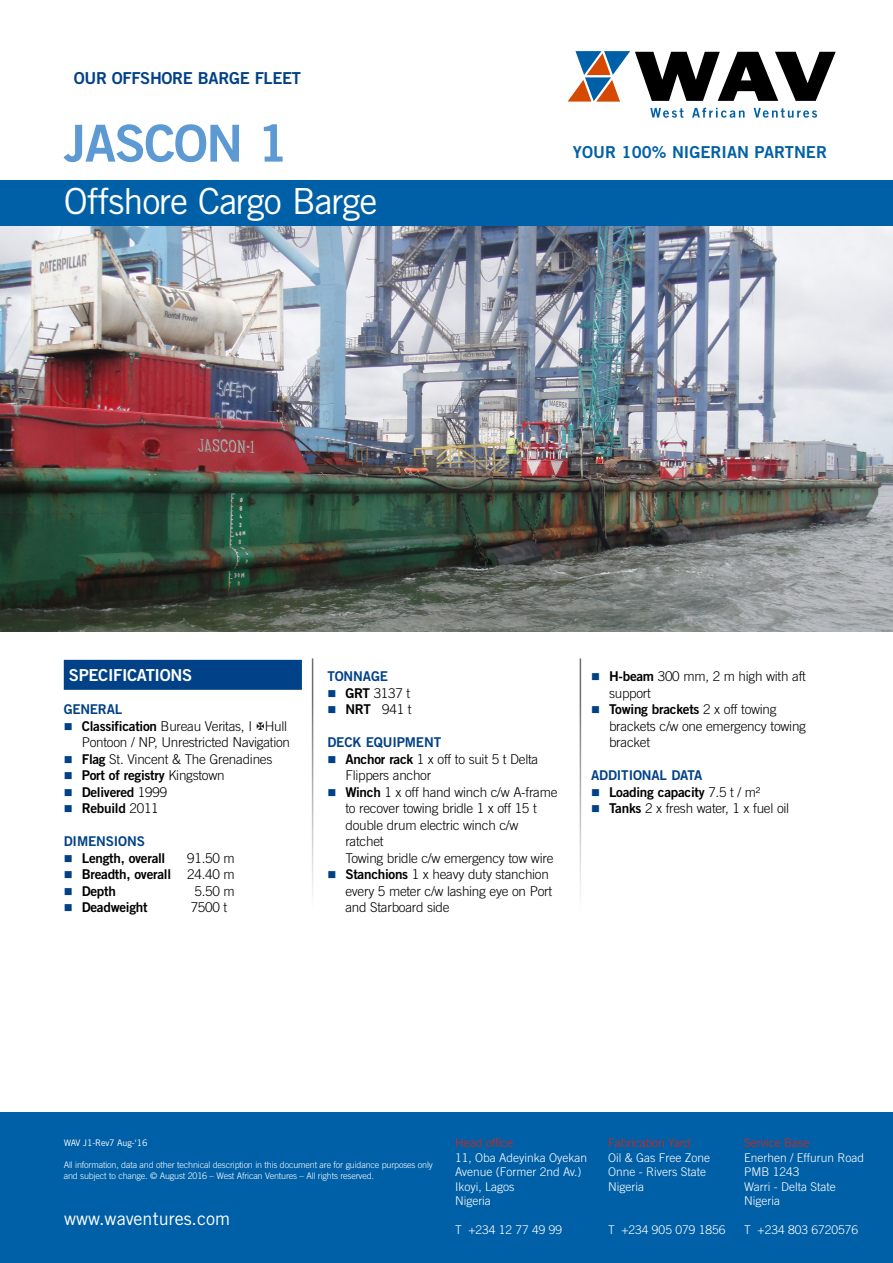
<style>
.page{position:relative;width:893px;height:1263px;background:#fff}
.page>*{position:absolute;margin:0;border:0;box-sizing:border-box;transform-origin:0 0}
.t1{font:51px "Trade Gothic LT Std Bd 2";letter-spacing:-.03em;color:#5d9ad3}
.t2{font:36px "Trade Gothic LT Std";letter-spacing:-.03em;color:#fff}
.t3{font:18px "Trade Gothic LT Std";color:#fff}
.t4{font:16.5px "Trade Gothic LT Std Bd 2";color:#0060a7}
.t5{font:16.5px "Trade Gothic LT Std Bd 2";letter-spacing:-.02em;color:#004188}
.t6{font:16.5px "Trade Gothic LT Std Bd 2";letter-spacing:-.02em;color:#fff}
.t7{font:300 13.5px/16.5px "Trade Gothic LT Std";letter-spacing:-.02em;color:#000}
.t8{font:13.5px "Trade Gothic LT Std Bd 2";letter-spacing:-.02em;color:#000}
.t9{font:13.5px "Trade Gothic LT Std Bd 2";letter-spacing:-.01em;color:#004188}
.t10{font:300 12px/14.4px "Trade Gothic LT Std";color:#fff}
.t11{font:300 12px "Trade Gothic LT Std";color:#e4220a}
.t12{font:300 9px/10.8px "Trade Gothic LT Std";letter-spacing:-.02em;color:#fff}
.t13{font:9px "Trade Gothic LT Std";letter-spacing:-.02em;color:#fff}
.s1{color:#004188}
.s2{font-family:"Trade Gothic LT Std Bd 2";font-weight:400}
.s3{font-family:"Trade Gothic LT Std";font-weight:300}
</style>
<div class="page">
<img style="left:0;top:225px;width:893px;height:407px">
<div style="left:0;top:180px;width:893px;height:45px;background:#0060a7"></div>
<svg style="left:568px;top:51px;width:268px;height:51px"></svg>
<svg style="left:650px;top:108px;width:33px;height:10px"></svg>
<svg style="left:692px;top:108px;width:53px;height:10px"></svg>
<svg style="left:754px;top:108px;width:63px;height:10px"></svg>
<div style="left:0;top:1112px;width:893px;height:151px;background:#0060a7"></div>
<div style="left:64px;top:660px;width:238px;height:30px;background:#004188"></div>
<p class="t5" style="left:74px;top:68px;width:229px">Our Offshore barge fleet</p>
<h1 class="t1" style="left:64px;top:112px;width:226px">Jascon 1</h1>
<h2 class="t2" style="left:64px;top:180px;width:315px">Offshore Cargo Barge</h2>
<p class="t4" style="left:573px;top:142px;width:256px">Your 100% Nigerian partn er</p>
<p class="t6" style="left:69px;top:665px;width:113px">Specifications</p>
<p class="t9" style="left:64px;top:701px;width:60px">Gen eral</p>
<p class="t7" style="left:64px;top:717px;width:228px;text-align:right"><span class="s1">■</span> <span class="s2">Classification</span> Bureau Veritas, I Hull<br>Pontoon / NP, Unrestricted Navigation</p>
<p class="t7" style="left:64px;top:750px;width:210px"><span class="s1">■</span> <span class="s2">Flag</span> St. Vincent &amp; The Grenadines</p>
<p class="t8" style="left:64px;top:767px;width:162px"><span class="s1">■</span> Port of registry <span class="s3">Kingstown</span></p>
<p class="t8" style="left:64px;top:783px;width:105px"><span class="s1">■</span> Delivered <span class="s3">1999</span></p>
<p class="t8" style="left:64px;top:800px;width:96px"><span class="s1">■</span> Rebuild <span class="s3">2011</span></p>
<p class="t9" style="left:64px;top:833px;width:73px">Dimensions</p>
<p class="t8" style="left:64px;top:849px;width:103px"><span class="s1">■</span> Length, overall</p>
<p class="t7" style="left:187px;top:849px;width:49px">91.50 m</p>
<p class="t8" style="left:64px;top:866px;width:173px"><span class="s1">■</span> Breadth, overall <span class="s3">24.40 m</span></p>
<p class="t8" style="left:64px;top:882px;width:54px"><span class="s1">■</span> Depth</p>
<p class="t7" style="left:194px;top:882px;width:42px">5.50 m</p>
<p class="t8" style="left:64px;top:899px;width:85px"><span class="s1">■</span> Deadweight</p>
<p class="t7" style="left:191px;top:899px;width:38px">7500 t</p>
<p class="t9" style="left:327px;top:668px;width:45px">TONNAGE</p>
<p class="t8" style="left:327px;top:684px;width:28px"><span class="s1">■</span> GRT</p>
<p class="t7" style="left:374px;top:684px;width:38px">3137 t</p>
<p class="t8" style="left:327px;top:701px;width:36px"><span class="s1">■</span> NRT</p>
<p class="t7" style="left:382px;top:701px;width:31px">941 t</p>
<p class="t9" style="left:327px;top:734px;width:115px">Deck equipment</p>
<p class="t7" style="left:345px;top:750px;width:194px;text-indent:-18px"><span class="s1">■</span> <span class="s2">Anchor rack</span> 1 x off to suit 5 t Delta<br>Flippers anchor</p>
<p class="t7" style="left:345px;top:783px;width:214px;text-indent:-18px"><span class="s1">■</span> <span class="s2">Winch</span> 1 x off hand winch c/w A-frame to recover towing bridle 1 x off 15 t double drum electric winch c/w ratchet<br>Towing bridle c/w emergency tow wire</p>
<p class="t7" style="left:345px;top:866px;width:208px;text-indent:-18px"><span class="s1">■</span> <span class="s2">Stanchions</span> 1 x heavy duty stanchion every 5 meter c/w lashing eye on Port and Starboard side</p>
<p class="t7" style="left:609px;top:668px;width:198px;text-indent:-18px"><span class="s1">■</span> <span class="s2">H-beam</span> 300 mm, 2 m high with aft support</p>
<p class="t8" style="left:591px;top:701px;width:187px"><span class="s1">■</span> Towing brackets <span class="s3">2 x off towing</span></p>
<p class="t7" style="left:609px;top:717px;width:198px">brackets c/w one emergency towing bracket</p>
<p class="t9" style="left:591px;top:767px;width:33px">ADDITIO</p>
<p class="t9" style="left:642px;top:767px;width:47px">NAL DATA</p>
<p class="t8" style="left:591px;top:783px;width:171px"><span class="s1">■</span> Loading capacity <span class="s3">7.5 t / m²</span></p>
<p class="t7" style="left:591px;top:800px;width:200px"><span class="s1">■</span> <span class="s2">Tanks</span> 2 x fresh water, 1 x fuel oil</p>
<p class="t13" style="left:64px;top:1137px;width:85px">WAV J1-Rev7 Aug-‘16</p>
<p class="t12" style="left:64px;top:1159px;width:371px">All information, data and other technical description in this document are for guidance purposes only and subject to change. © August 2016 – West African Ventures – All rights reserved.</p>
<h3 class="t3" style="left:64px;top:1207px;width:167px">www.waventures.com</h3>
<p class="t11" style="left:455px;top:1136px;width:60px">Head office</p>
<p class="t10" style="left:455px;top:1150px;width:134px">11, Oba Adeyinka Oyekan<br>Avenue (Former 2nd Av.)<br>Ikoyi, Lagos<br>Nigeria</p>
<p class="t10" style="left:455px;top:1222px;width:109px">T +234 12 77 49 99</p>
<p class="t11" style="left:608px;top:1136px;width:84px">Fabrication Yard</p>
<p class="t10" style="left:608px;top:1150px;width:104px">Oil &amp; Gas Free Zone<br>Onne - Rivers State<br>Nigeria</p>
<p class="t10" style="left:608px;top:1222px;width:119px">T +234 905 079 1856</p>
<p class="t11" style="left:744px;top:1136px;width:67px">Service Base</p>
<p class="t10" style="left:744px;top:1150px;width:122px">Enerhen / Effurun Road<br>PMB 1243<br>Warri - Delta State<br>Nigeria</p>
<p class="t10" style="left:744px;top:1222px;width:115px">T +234 803 6720576</p>
</div>
